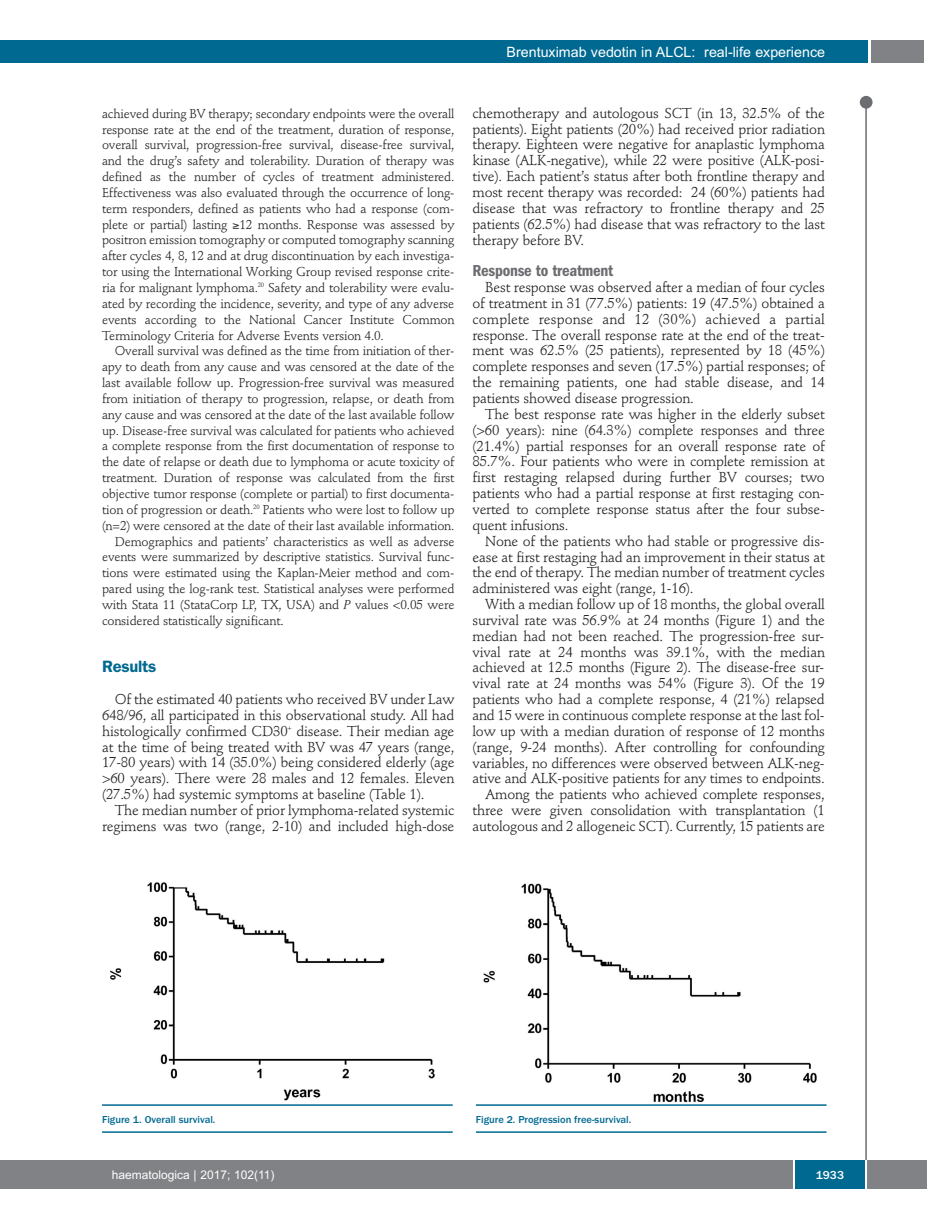
<style>
.page{position:relative;width:927px;height:1225px;background:#fff}
.page>*{position:absolute;margin:0;border:0;box-sizing:border-box;transform-origin:0 0}
.t1{font:600 condensed 16.5px "Franklin Gothic";letter-spacing:-.015em;color:#6c6d70}
.t2{font:600 16.5px "Franklin Gothic";letter-spacing:-.015em;color:#006991}
.t3{font:14.25px/15.9px "Stempel Schneidler";letter-spacing:-.015em;color:#231f20;text-align:justify}
.t4{font:14.25px "Arial";color:#fff}
.t5{font:12.75px/15.9px "Stempel Schneidler";letter-spacing:-.015em;color:#231f20;text-align:justify}
.t6{font:12px "Arial";color:#fff}
.t7{font:500 12px "Franklin Gothic";color:#fff}
.t8{font:500 10.5px "Franklin Gothic";color:#006991}
.s1{font-style:italic}
</style>
<div class="page">
<div style="left:860px;top:96px;width:12px;height:13px;background:#6c6d70;border-radius:50%"></div>
<hr style="left:865px;top:98px;width:2px;height:1062px;background:#6c6d70">
<div style="left:871px;top:40px;width:52px;height:22px;background:#808285"></div>
<div style="left:18px;top:40px;width:849px;height:22px;background:#006991"></div>
<div style="left:17px;top:1160px;width:910px;height:28px;background:#808285"></div>
<div style="left:795px;top:1160px;width:70px;height:28px;background:#006991"></div>
<hr style="left:793px;top:1160px;width:2px;height:28px;background:#fff">
<hr style="left:865px;top:1160px;width:2px;height:28px;background:#fff">
<div style="left:0;top:40px;width:19px;height:22px;background:#006991"></div>
<div style="left:0;top:1160px;width:18px;height:28px;background:#808285"></div>
<img style="left:110px;top:882px;width:325px;height:219px">
<img style="left:483px;top:883px;width:334px;height:220px">
<hr style="left:102px;top:1104px;width:351px;height:1px;background:#006991">
<hr style="left:102px;top:1131px;width:351px;height:1px;background:#006991">
<hr style="left:476px;top:1104px;width:350px;height:1px;background:#006991">
<hr style="left:476px;top:1131px;width:350px;height:1px;background:#006991">
<p class="t4" style="left:507px;top:44px;width:320px">Brentuximab vedotin in ALCL: real-life experience</p>
<p class="t5" style="left:102px;top:107px;width:354px">achieved during BV therapy; secondary endpoints were the overall response rate at the end of the treatment, duration of response, overall survival, progression-free survival, disease-free survival, and the drug’s safety and tolerability. Duration of therapy was defined as the number of cycles of treatment administered.<br>Effectiveness was also evaluated through the occurrence of long&shy;term responders, defined as patients who had a response (com&shy;plete or partial) lasting ≥12 months. Response was assessed by positron emission tomography or computed tomography scanning after cycles 4, 8, 12 and at drug discontinuation by each investiga&shy;tor using the International Working Group revised response crite&shy;ria for malignant lymphoma.<sup>20</sup> Safety and tolerability were evalu&shy;ated by recording the incidence, severity, and type of any adverse events according to the National Cancer Institute Common Terminology Criteria for Adverse Events version 4.0.</p>
<p class="t5" style="left:115px;top:344px;width:341px">Overall survival was defined as the time from initiation of ther-</p>
<p class="t5" style="left:102px;top:360px;width:354px">apy to death from any cause and was censored at the date of the</p>
<p class="t5" style="left:102px;top:376px;width:354px">last available follow up. Progression-free survival was measured</p>
<p class="t5" style="left:102px;top:392px;width:354px">from initiation of therapy to progression, relapse, or death from</p>
<p class="t5" style="left:102px;top:408px;width:354px">any cause and was censored at the date of the last available follow</p>
<p class="t5" style="left:102px;top:423px;width:354px">up. Disease-free survival was calculated for patients who achieved</p>
<p class="t5" style="left:102px;top:439px;width:354px">a complete response from the first documentation of response to</p>
<p class="t5" style="left:102px;top:455px;width:354px">the date of relapse or death due to lymphoma or acute toxicity of</p>
<p class="t5" style="left:102px;top:471px;width:354px">treatment. Duration of response was calculated from the first</p>
<p class="t5" style="left:102px;top:487px;width:354px">objective tumor response (complete or partial) to first documenta-</p>
<p class="t5" style="left:102px;top:503px;width:354px">tion of progression or death.<sup>20</sup> Patients who were lost to follow up</p>
<p class="t5" style="left:102px;top:518px;width:354px">(n=2) were censored at the date of their last available information.</p>
<p class="t5" style="left:115px;top:534px;width:341px">Demographics and patients’ characteristics as well as adverse</p>
<p class="t5" style="left:102px;top:550px;width:354px">events were summarized by descriptive statistics. Survival func-</p>
<p class="t5" style="left:102px;top:566px;width:354px">tions were estimated using the Kaplan-Meier method and com-</p>
<p class="t5" style="left:102px;top:582px;width:354px">pared using the log-rank test. Statistical analyses were performed</p>
<p class="t5" style="left:102px;top:598px;width:354px">with Stata 11 (StataCorp LP, TX, USA) and <span class="s1">P</span> values &lt;0.05 were</p>
<p class="t5" style="left:102px;top:613px;width:183px">considered statistically significant.</p>
<p class="t2" style="left:102px;top:661px;width:56px">Results</p>
<p class="t3" style="left:102px;top:692px;width:354px;text-indent:13px">Of the estimated 40 patients who received BV under Law 648/96, all participated in this observational study. All had histologically confirmed CD30<sup>+</sup> disease. Their median age at the time of being treated with BV was 47 years (range, 17-80 years) with 14 (35.0%) being considered elderly (age &gt;60 years). There were 28 males and 12 females. Eleven (27.5%) had systemic symptoms at baseline (Table 1).</p>
<p class="t3" style="left:102px;top:803px;width:354px;text-align:right">The median number of prior lymphoma-related systemic regimens was two (range, 2-10) and included high-dose</p>
<p class="t3" style="left:472px;top:106px;width:354px">chemotherapy and autologous SCT (in 13, 32.5% of the patients). Eight patients (20%) had received prior radiation therapy. Eighteen were negative for anaplastic lymphoma kinase (ALK-negative), while 22 were positive (ALK-posi&shy;tive). Each patient’s status after both frontline therapy and most recent therapy was recorded: 24 (60%) patients had disease that was refractory to frontline therapy and 25 patients (62.5%) had disease that was refractory to the last therapy before BV.</p>
<p class="t1" style="left:472px;top:265px;width:142px">Response to treatment</p>
<p class="t3" style="left:472px;top:280px;width:354px;text-indent:13px">Best response was observed after a median of four cycles of treatment in 31 (77.5%) patients: 19 (47.5%) obtained a complete response and 12 (30%) achieved a partial response. The overall response rate at the end of the treat&shy;ment was 62.5% (25 patients), represented by 18 (45%) complete responses and seven (17.5%) partial responses; of the remaining patients, one had stable disease, and 14 patients showed disease progression.</p>
<p class="t3" style="left:472px;top:407px;width:354px;text-indent:13px">The best response rate was higher in the elderly subset (&gt;60 years): nine (64.3%) complete responses and three (21.4%) partial responses for an overall response rate of 85.7%. Four patients who were in complete remission at first restaging relapsed during further BV courses; two patients who had a partial response at first restaging con&shy;verted to complete response status after the four subse&shy;quent infusions.</p>
<p class="t3" style="left:472px;top:534px;width:354px;text-indent:13px">None of the patients who had stable or progressive dis&shy;ease at first restaging had an improvement in their status at the end of therapy. The median number of treatment cycles administered was eight (range, 1-16).</p>
<p class="t3" style="left:472px;top:597px;width:354px;text-align:right">With a median follow up of 18 months, the global overall survival rate was 56.9% at 24 months (Figure 1) and the median had not been reached. The progression-free sur&shy;vival rate at 24 months was 39.1%, with the median achieved at 12.5 months (Figure 2). The disease-free sur&shy;vival rate at 24 months was 54% (Figure 3). Of the 19 patients who had a complete response, 4 (21%) relapsed and 15 were in continuous complete response at the last fol&shy;low up with a median duration of response of 12 months (range, 9-24 months). After controlling for confounding variables, no differences were observed between ALK-neg&shy;ative and ALK-positive patients for any times to endpoints.<br>Among the patients who achieved complete responses, three were given consolidation with transplantation (1 autologous and 2 allogeneic SCT). Currently, 15 patients are</p>
<p class="t8" style="left:102px;top:1113px;width:115px">Figure 1. Overall survival.</p>
<p class="t8" style="left:476px;top:1113px;width:157px">Figure 2. Progression free-survival.</p>
<p class="t6" style="left:112px;top:1167px;width:164px">haematologica | 2017; 102(11)</p>
<p class="t7" style="left:816px;top:1167px;width:30px">1933</p>
</div>
